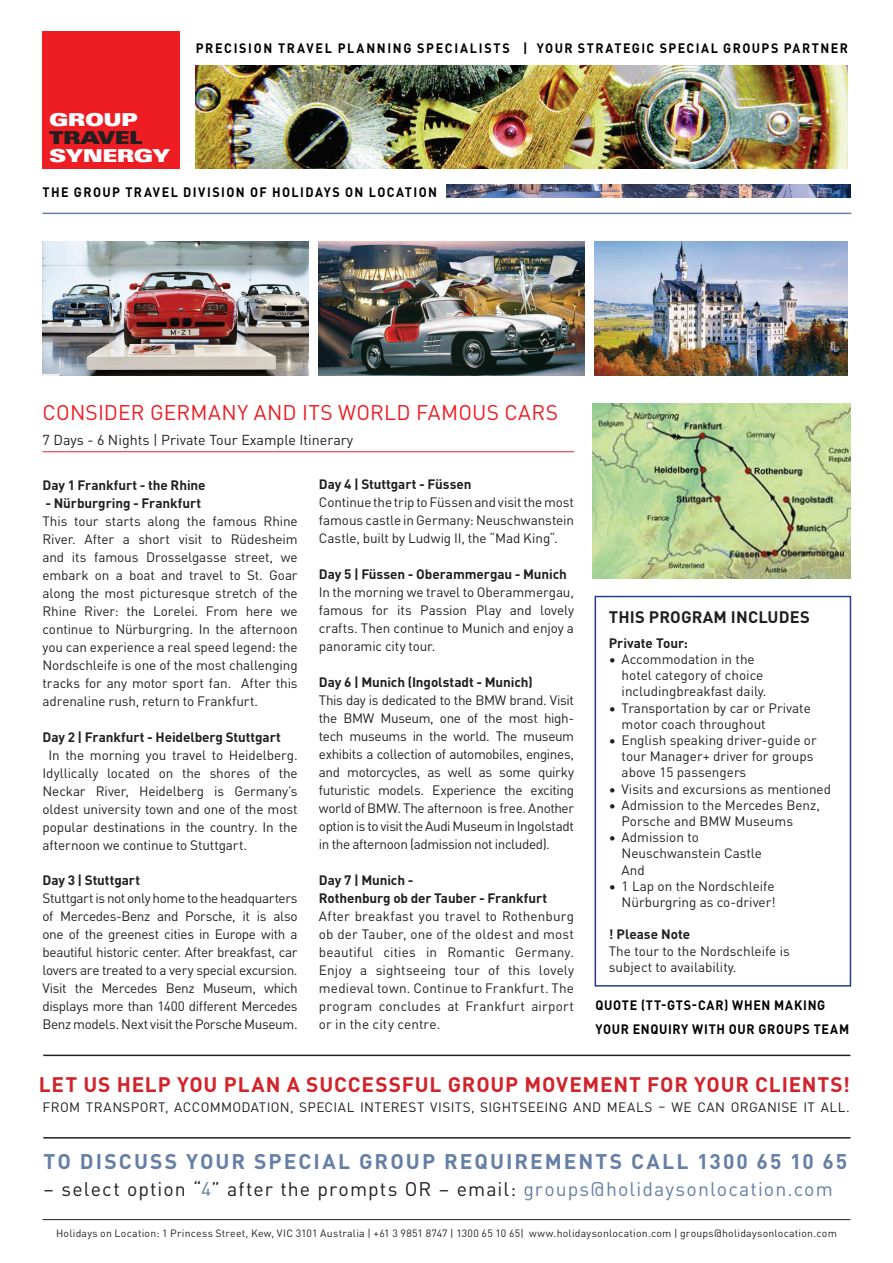
<style>
.page{position:relative;width:893px;height:1263px;background:#fff}
.page>*{position:absolute;margin:0;border:0;box-sizing:border-box;transform-origin:0 0}
.t1{font:700 21px "DIN Pro";letter-spacing:.095em;color:#667fa5}
.t2{font:21px "DIN Pro";letter-spacing:.01em;color:#ee1d23}
.t3{font:700 20.85px "DIN Pro";letter-spacing:.035em;color:#d1232a}
.t4{font:19.5px "DIN Pro";letter-spacing:.055em;color:#231f20}
.t5{font:17.85px "Linotype Univers Extd X Black";color:#fff}
.t6{font:17.85px "Linotype Univers Extd X Black";color:#231f20}
.t7{font:700 16.5px "DIN Pro";letter-spacing:.01em;color:#231f20}
.t8{font:14.25px "DIN Pro";color:#231f20}
.t9{font:13.5px/18px "DIN Pro";color:#231f20;text-align:justify}
.t10{font:700 13.5px/18px "DIN Pro";letter-spacing:-.005em;color:#231f20}
.t11{font:700 13.5px "DIN Pro";letter-spacing:.11em;color:#000;scale:.93 1}
.t12{font:13.5px "DIN Pro";letter-spacing:.03em;color:#231f20}
.t13{font:700 13.5px/24.8px "DIN Pro";letter-spacing:.05em;color:#000;scale:.93 1}
.t14{font:10.5px "DIN Pro";letter-spacing:.025em;color:#231f20}
.s1{color:#667fa5}
</style>
<div class="page">
<hr style="left:43px;top:1219px;width:807px;height:1px;background:#231f20">
<hr style="left:43px;top:451px;width:531px;height:1px;background:#ee1d23">
<hr style="left:43px;top:1137px;width:807px;height:1px;background:#231f20">
<hr style="left:43px;top:1054px;width:807px;height:2px;background:#231f20">
<img style="left:446px;top:184px;width:404px;height:14px">
<div style="left:43px;top:31px;width:137px;height:138px;background:#ee1d23"></div>
<img style="left:196px;top:66px;width:652px;height:103px">
<hr style="left:43px;top:213px;width:808px;height:1px;background:#667fa5">
<div style="left:595px;top:596px;width:256px;height:390px;border:2px solid #253f8e"></div>
<img style="left:43px;top:242px;width:265px;height:134px">
<img style="left:319px;top:242px;width:266px;height:134px">
<img style="left:595px;top:242px;width:253px;height:134px">
<img style="left:593px;top:403px;width:257px;height:175px">
<h3 class="t5" style="left:49px;top:109px;width:89px">GROUP</h3>
<h3 class="t6" style="left:49px;top:127px;width:95px">TRAVEL</h3>
<h3 class="t5" style="left:49px;top:145px;width:122px">SYNERGY</h3>
<p class="t11" style="left:196px;top:37px;width:703px">PRECISION TRAVEL PLANNING SPECIALISTS | YOUR STRATEGIC SPECIAL GROUPS PARTNER</p>
<p class="t11" style="left:43px;top:181px;width:426px">THE GROUP TRAVEL DIVISION OF HOLIDAYS ON LOCATION</p>
<h1 class="t2" style="left:43px;top:396px;width:517px">CONSIDER GERMANY AND ITS WORLD FAMOUS CARS</h1>
<p class="t8" style="left:43px;top:429px;width:312px">7 Days - 6 Nights | Private Tour Example Itinerary</p>
<p class="t10" style="left:43px;top:475px;width:165px">Day 1 Frankfurt - the Rhine</p>
<p class="t10" style="left:45px;top:493px;width:157px">- Nürburgring - Frankfurt</p>
<p class="t9" style="left:43px;top:511px;width:257px">This tour starts along the famous Rhine River. After a short visit to Rüdesheim and its famous Drosselgasse street, we embark on a boat and travel to St. Goar along the most picturesque stretch of the Rhine River: the Lorelei. From here we continue to Nürburgring. In the afternoon you can experience a real speed legend: the Nordschleife is one of the most challenging tracks for any motor sport fan. After this adrenaline rush, return to Frankfurt.</p>
<p class="t10" style="left:43px;top:727px;width:240px">Day 2 | Frankfurt - Heidelberg Stuttgart</p>
<p class="t9" style="left:43px;top:745px;width:257px;text-indent:6px">In the morning you travel to Heidelberg.<br>Idyllically located on the shores of the Neckar River, Heidelberg is Germany’s oldest university town and one of the most popular destinations in the country. In the afternoon we continue to Stuttgart.</p>
<p class="t10" style="left:43px;top:871px;width:99px">Day 3 | Stuttgart</p>
<p class="t9" style="left:43px;top:889px;width:257px">Stuttgart is not only home to the headquarters of Mercedes-Benz and Porsche, it is also one of the greenest cities in Europe with a beautiful historic center. After breakfast, car lovers are treated to a very special excursion.<br>Visit the Mercedes Benz Museum, which displays more than 1400 different Mercedes Benz models. Next visit the Porsche Museum.</p>
<p class="t10" style="left:319px;top:475px;width:154px">Day 4 | Stuttgart - Füssen</p>
<p class="t9" style="left:319px;top:493px;width:257px">Continue the trip to Füssen and visit the most famous castle in Germany: Neuschwanstein Castle, built by Ludwig II, the “Mad King“.</p>
<p class="t10" style="left:319px;top:565px;width:250px">Day 5 | Füssen - Oberammergau - Munich</p>
<p class="t9" style="left:319px;top:583px;width:257px">In the morning we travel to Oberammergau, famous for its Passion Play and lovely crafts. Then continue to Munich and enjoy a panoramic city tour.</p>
<p class="t10" style="left:319px;top:673px;width:215px">Day 6 | Munich (Ingolstadt - Munich)</p>
<p class="t9" style="left:319px;top:691px;width:257px">This day is dedicated to the BMW brand. Visit the BMW Museum, one of the most high&shy;tech museums in the world. The museum exhibits a collection of automobiles, engines, and motorcycles, as well as some quirky futuristic models. Experience the exciting world of BMW. The afternoon is free. Another option is to visit the Audi Museum in Ingolstadt in the afternoon (admission not included).</p>
<p class="t10" style="left:319px;top:871px;width:230px">Day 7 | Munich -<br>Rothenburg ob der Tauber - Frankfurt</p>
<p class="t9" style="left:319px;top:907px;width:257px">After breakfast you travel to Rothenburg ob der Tauber, one of the oldest and most beautiful cities in Romantic Germany.<br>Enjoy a sightseeing tour of this lovely medieval town. Continue to Frankfurt. The program concludes at Frankfurt airport or in the city centre.</p>
<p class="t7" style="left:609px;top:604px;width:202px">THIS PROGRAM INCLUDES</p>
<p class="t10" style="left:609px;top:633px;width:81px">Private Tour:</p>
<p class="t9" style="left:622px;top:650px;width:146px;line-height:16.2px;text-align:left;text-indent:-13px">• Accommodation in the hotel category of choice includingbreakfast daily.</p>
<p class="t9" style="left:622px;top:699px;width:191px;line-height:16.2px;text-indent:-13px">• Transportation by car or Private motor coach throughout</p>
<p class="t9" style="left:622px;top:731px;width:197px;line-height:16.2px;text-align:left;text-indent:-13px">• English speaking driver-guide or tour Manager+ driver for groups above 15 passengers</p>
<p class="t9" style="left:609px;top:779px;width:224px">• Visits and excursions as mentioned</p>
<p class="t9" style="left:622px;top:796px;width:200px;line-height:16.2px;text-indent:-13px">• Admission to the Mercedes Benz,<br>Porsche and BMW Museums</p>
<p class="t9" style="left:622px;top:828px;width:142px;line-height:16.2px;text-align:left;text-indent:-13px">• Admission to<br>Neuschwanstein Castle<br>And</p>
<p class="t9" style="left:609px;top:877px;width:168px;line-height:16.2px;text-align:right">• 1 Lap on the Nordschleife<br>Nürburgring as co-driver!</p>
<p class="t10" style="left:609px;top:925px;width:83px">! Please Note</p>
<p class="t9" style="left:609px;top:942px;width:182px;line-height:16.2px">The tour to the Nordschleife is subject to availability.</p>
<p class="t13" style="left:595px;top:991px;width:274px">QUOTE (TT-GTS-CAR) WHEN MAKING<br>YOUR ENQUIRY WITH OUR GROUPS TEAM</p>
<h2 class="t3" style="left:39px;top:1068px;width:813px">LET US HELP YOU PLAN A SUCCESSFUL GROUP MOVEMENT FOR YOUR CLIENTS!</h2>
<p class="t12" style="left:43px;top:1097px;width:809px">FROM TRANSPORT, ACCOMMODATION, SPECIAL INTEREST VISITS, SIGHTSEEING AND MEALS – WE CAN ORGANISE IT ALL.</p>
<h1 class="t1" style="left:43px;top:1145px;width:805px">TO DISCUSS YOUR SPECIAL GROUP REQUIREMENTS CALL 1300 65 10 65</h1>
<h3 class="t4" style="left:43px;top:1174px;width:791px">– select option “<span class="s1">4</span>” after the prompts OR – email: <span class="s1">groups@holidaysonlocation.com</span></h3>
<p class="t14" style="left:56px;top:1225px;width:782px">Holidays on Location: 1 Princess Street, Kew, VIC 3101 Australia | +61 3 9851 8747 | 1300 65 10 65| www.holidaysonlocation.com | groups@holidaysonlocation.com</p>
</div>
